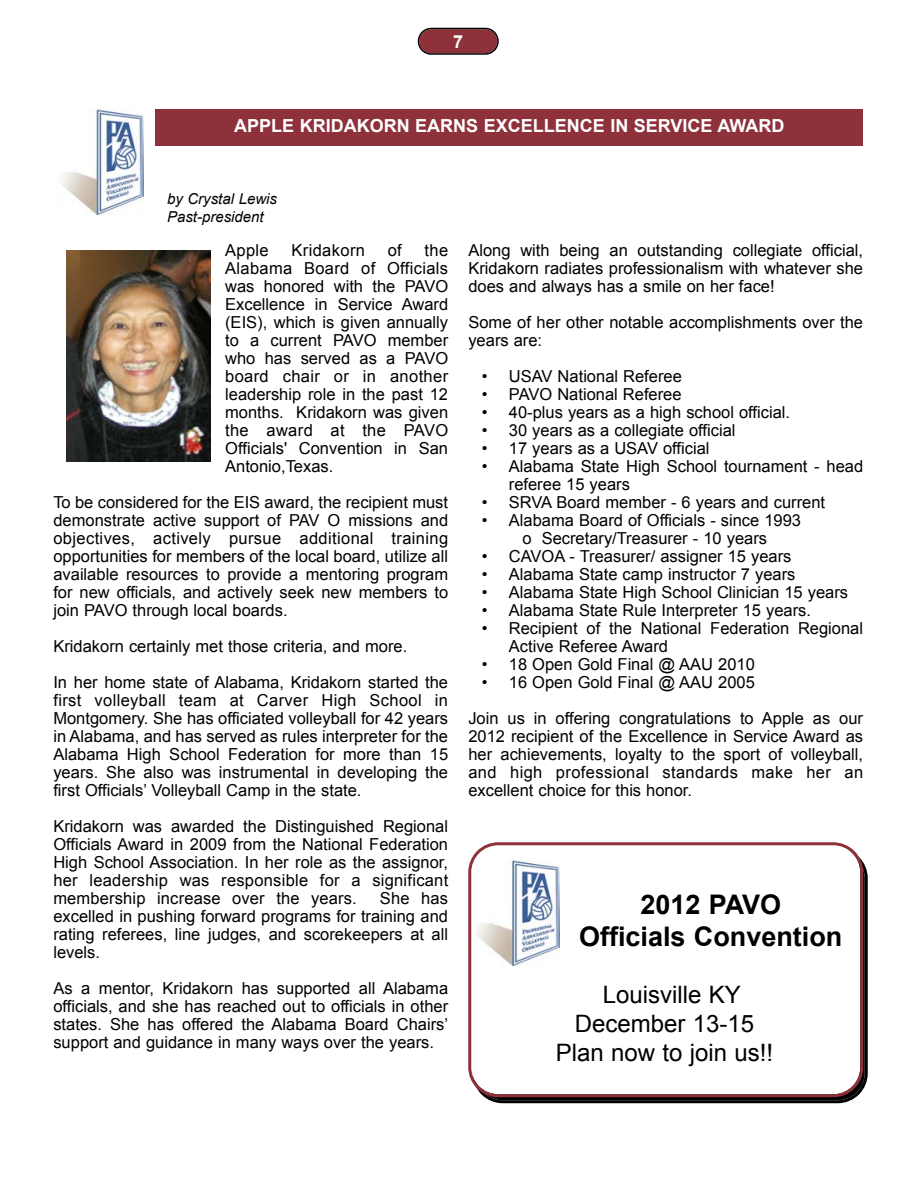
<style>
.page{position:relative;width:918px;height:1188px;background:#fff}
.page>*{position:absolute;margin:0;border:0;box-sizing:border-box;transform-origin:0 0}
.t1{font:700 27px/32.4px "Arial";color:#000;text-align:center}
.t2{font:24px "Arial";color:#000}
.t3{font:700 18px "Arial";color:#fff}
.t4{font:16.5px/18px "Arial";color:#000;text-align:justify}
.t5{font:16.5px "Arial";letter-spacing:.02em;color:#000}
.t6{font:italic 15px/18px "Arial";color:#000}
</style>
<div class="page">
<svg style="left:484px;top:862px;width:384px;height:241px;background:#221e1e"></svg>
<svg style="left:468px;top:842px;width:395px;height:255px"></svg>
<img style="left:476px;top:860px;width:83px;height:107px">
<div style="left:155px;top:109px;width:708px;height:36px;background:#8e313b"></div>
<img style="left:59px;top:109px;width:84px;height:107px">
<img style="left:67px;top:250px;width:143px;height:211px">
<svg style="left:418px;top:28px;width:81px;height:27px;background:#873e46"></svg>
<p class="t3" style="left:453px;top:32px;width:12px">7</p>
<p class="t3" style="left:234px;top:115px;width:552px">APPLE KRIDAKORN EARNS EXCELLENCE IN SERVICE AWARD</p>
<p class="t6" style="left:167px;top:190px;width:112px">by Crystal Lewis<br>Past-president</p>
<p class="t4" style="left:225px;top:241px;width:45px">Apple</p>
<p class="t5" style="left:292px;top:241px;width:75px">Kridakorn</p>
<p class="t4" style="left:388px;top:241px;width:16px">of</p>
<p class="t4" style="left:225px;top:241px;width:225px;text-indent:199px">the Alabama Board of Officials was honored with the PAVO Excellence in Service Award (EIS), which is given annually to a current PAVO member who has served as a PAVO board chair or in another leadership role in the past 12 months. Kridakorn was given the award at the PAVO Officials' Convention in San Antonio,Texas.</p>
<p class="t4" style="left:53px;top:493px;width:396px">To be considered for the EIS award, the recipient must demonstrate active support of PAV O missions and objectives, actively pursue additional training opportunities for members of the local board, utilize all available resources to provide a mentoring program for new officials, and actively seek new members to join PAVO through local boards.</p>
<p class="t4" style="left:53px;top:628px;width:396px;line-height:36px">Kridakorn certainly met those criteria, and more.<br>In her home state of Alabama, Kridakorn started the</p>
<p class="t4" style="left:53px;top:691px;width:396px">first volleyball team at Carver High School in Montgomery. She has officiated volleyball for 42 years in Alabama, and has served as rules interpreter for the Alabama High School Federation for more than 15 years. She also was instrumental in developing the first Officials’ Volleyball Camp in the state.</p>
<p class="t4" style="left:53px;top:817px;width:396px">Kridakorn was awarded the Distinguished Regional Officials Award in 2009 from the National Federation High School Association. In her role as the assignor, her leadership was responsible for a significant membership increase over the years.</p>
<p class="t4" style="left:53px;top:889px;width:396px;text-indent:327px">She has excelled in pushing forward programs for training and rating referees, line judges, and scorekeepers at all levels.</p>
<p class="t4" style="left:53px;top:979px;width:396px">As a mentor, Kridakorn has supported all Alabama officials, and she has reached out to officials in other states. She has offered the Alabama Board Chairs’ support and guidance in many ways over the years.</p>
<p class="t4" style="left:468px;top:241px;width:396px">Along with being an outstanding collegiate official, Kridakorn radiates professionalism with whatever she does and always has a smile on her face!</p>
<p class="t4" style="left:468px;top:313px;width:396px">Some of her other notable accomplishments over the years are:</p>
<p class="t4" style="left:482px;top:367px;width:202px">• USAV National Referee</p>
<p class="t4" style="left:482px;top:385px;width:201px">• PAVO National Referee</p>
<p class="t4" style="left:482px;top:403px;width:310px">• 40-plus years as a high school official.</p>
<p class="t4" style="left:482px;top:421px;width:255px">• 30 years as a collegiate official</p>
<p class="t4" style="left:482px;top:439px;width:229px">• 17 years as a USAV official</p>
<p class="t4" style="left:509px;top:457px;width:356px;text-indent:-27px">• Alabama State High School tournament - head referee 15 years</p>
<p class="t4" style="left:482px;top:493px;width:345px">• SRVA Board member - 6 years and current</p>
<p class="t4" style="left:482px;top:511px;width:321px;text-align:center">• Alabama Board of Officials - since 1993 o Secretary/Treasurer - 10 years</p>
<p class="t4" style="left:482px;top:547px;width:311px">• CAVOA - Treasurer/ assigner 15 years</p>
<p class="t4" style="left:482px;top:565px;width:315px">• Alabama State camp instructor 7 years</p>
<p class="t4" style="left:482px;top:583px;width:368px">• Alabama State High School Clinician 15 years</p>
<p class="t4" style="left:482px;top:601px;width:331px">• Alabama State Rule Interpreter 15 years.</p>
<p class="t4" style="left:509px;top:619px;width:356px;text-indent:-27px">• Recipient of the National Federation Regional<br>Active Referee Award</p>
<p class="t4" style="left:482px;top:655px;width:275px">• 18 Open Gold Final @ AAU 2010</p>
<p class="t4" style="left:468px;top:664px;width:396px;line-height:36px;text-indent:14px">• 16 Open Gold Final @ AAU 2005<br>Join us in offering congratulations to Apple as our</p>
<p class="t4" style="left:468px;top:727px;width:396px">2012 recipient of the Excellence in Service Award as her achievements, loyalty to the sport of volleyball, and high professional standards make her an excellent choice for this honor.</p>
<h1 class="t1" style="left:579px;top:888px;width:265px">2012 PAVO<br>Officials Convention</h1>
<h2 class="t2" style="left:603px;top:981px;width:140px">Louisville KY</h2>
<h2 class="t2" style="left:575px;top:1010px;width:181px">December 13-15</h2>
<h2 class="t2" style="left:556px;top:1039px;width:219px">Plan now to join us!!</h2>
</div>
